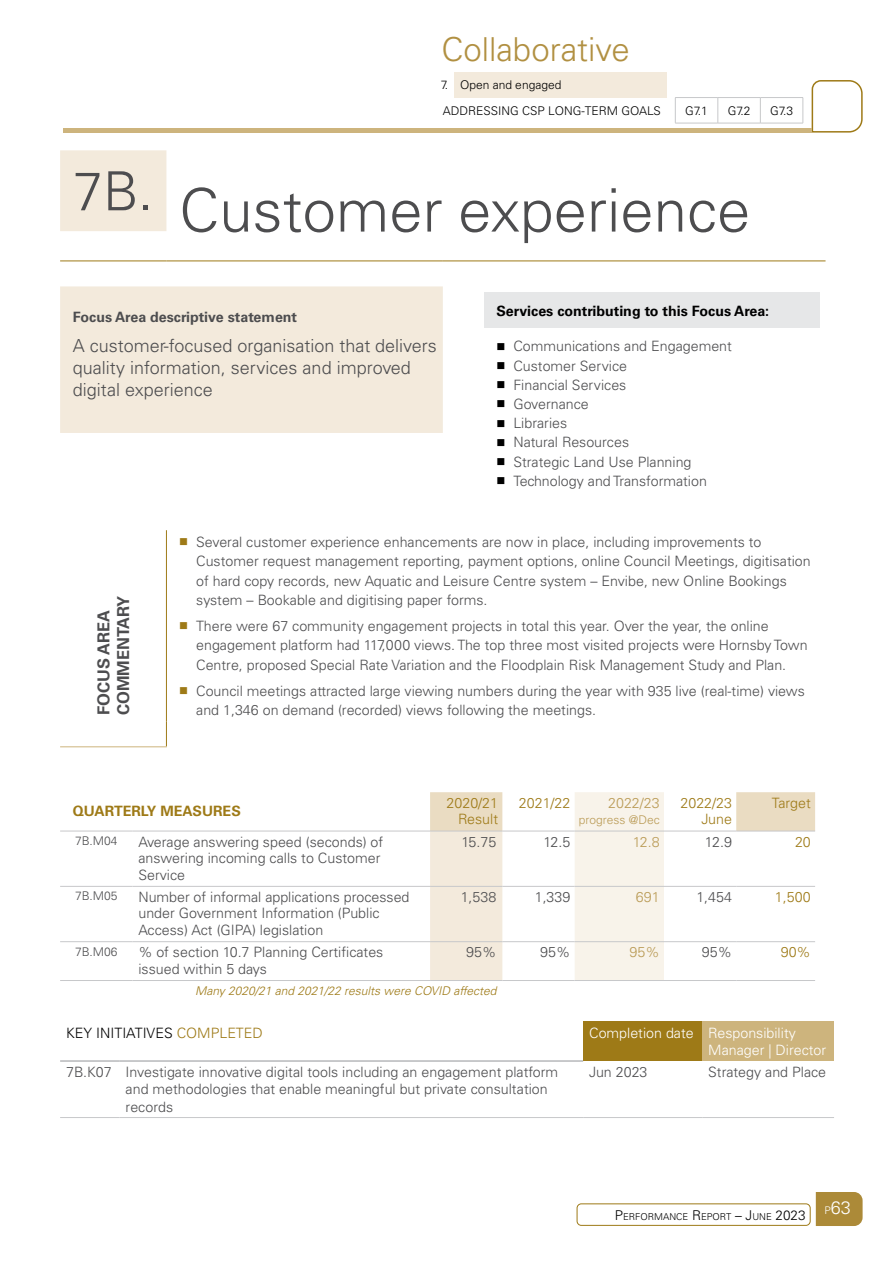
<style>
.page{position:relative;width:893px;height:1263px;background:#fff}
.page>*{position:absolute;margin:0;border:0;box-sizing:border-box;transform-origin:0 0}
.t1{font:300 60px "Univers LT Pro 45";color:#4d4d4f}
.t2{font:300 33px "Univers LT Pro 45";color:#b19042}
.t3{font:300 18px/21.6px "Univers LT Std";color:#4d4d4f}
.t4{font:300 18px "Univers LT Pro 45";color:#fff}
.t5{font:700 16.5px/19.5px "Univers LT Pro 65";color:#4d4d4f}
.t6{font:300 14.25px/19.2px "Univers LT Std";color:#4d4d4f}
.t7{font:300 14.25px/16.5px "Univers LT Pro 45";color:#4d4d4f}
.t8{font:300 14.25px/16.5px "Univers LT Std";color:#9e7a17;text-align:right}
.t9{font:300 14.25px/17.1px "Univers LT Pro 45";color:#fff}
.t10{font:700 14.25px "Univers LT Pro 65";color:#000}
.t11{font:700 14.25px "Univers LT Std";color:#4d4d4f}
.t12{font:300 14.25px "Univers LT Pro 45";color:#000}
.t13{font:700 14.25px "Univers LT Std";color:#9e7a17}
.t14{font:300 14.25px "Univers LT Std";color:#ba9b56}
.t15{font:300 12px/25.5px "Univers LT Pro 45";color:#000}
.t16{font:italic 300 12px "Univers LT Pro 45";color:#9e7a17}
.t17{font:300 12px "Univers LT Pro 45";color:#4d4d4f}
.t18{font:300 12px "Univers LT Std";color:#ba9b56}
.t19{font:300 9.45px "Univers LT Pro 45";color:#000}
.s1{color:#9e7a17}
.s2{font-size:13.5px}
.s3{font-size:10.5px}
</style>
<div class="page">
<svg style="left:811px;top:80px;width:52px;height:53px"></svg>
<div style="left:63px;top:128px;width:748px;height:5px;background:#cdb47d"></div>
<div style="left:454px;top:72px;width:213px;height:26px;background:#f3eadc"></div>
<hr style="left:675px;top:97px;width:43px;height:1px;background:#c7c8ca">
<svg style="left:675px;top:98px;width:1px;height:25px"></svg>
<hr style="left:718px;top:97px;width:42px;height:1px;background:#c7c8ca">
<svg style="left:718px;top:98px;width:1px;height:25px"></svg>
<hr style="left:760px;top:97px;width:43px;height:1px;background:#c7c8ca">
<svg style="left:760px;top:98px;width:1px;height:25px"></svg>
<svg style="left:803px;top:98px;width:1px;height:25px"></svg>
<hr style="left:675px;top:123px;width:43px;height:1px;background:#c7c8ca">
<hr style="left:718px;top:123px;width:42px;height:1px;background:#c7c8ca">
<hr style="left:760px;top:123px;width:43px;height:1px;background:#c7c8ca">
<div style="left:577px;top:1203px;width:233px;height:23px;border:1px solid #9e7a17;border-radius:4px"></div>
<div style="left:816px;top:1192px;width:47px;height:34px;background:#ac8a38"></div>
<svg style="left:60px;top:150px;width:383px;height:283px;fill:#f3eadc"></svg>
<hr style="left:166px;top:261px;width:277px;height:1px;background:#9e7a17">
<hr style="left:443px;top:261px;width:382px;height:1px;background:#9e7a17">
<hr style="left:60px;top:261px;width:106px;height:1px;background:#9e7a17">
<hr style="left:166px;top:530px;width:1px;height:191px;background:#9e7a17">
<svg style="left:166px;top:721px;width:1px;height:25px"></svg>
<hr style="left:60px;top:746px;width:107px;height:1px;background:#cdb47d">
<div style="left:484px;top:292px;width:335px;height:36px;background:#e6e7e8"></div>
<svg style="left:430px;top:792px;width:385px;height:188px"></svg>
<hr style="left:60px;top:886px;width:72px;height:1px;background:#c7c8ca">
<hr style="left:132px;top:886px;width:298px;height:1px;background:#c7c8ca">
<hr style="left:430px;top:886px;width:72px;height:1px;background:#c7c8ca">
<hr style="left:60px;top:941px;width:72px;height:1px;background:#c7c8ca">
<hr style="left:132px;top:941px;width:298px;height:1px;background:#c7c8ca">
<hr style="left:430px;top:941px;width:72px;height:1px;background:#c7c8ca">
<hr style="left:502px;top:831px;width:73px;height:1px;background:#c7c8ca">
<hr style="left:575px;top:831px;width:89px;height:1px;background:#c7c8ca">
<hr style="left:664px;top:831px;width:72px;height:1px;background:#c7c8ca">
<hr style="left:736px;top:831px;width:79px;height:1px;background:#c7c8ca">
<hr style="left:502px;top:980px;width:73px;height:1px;background:#c7c8ca">
<hr style="left:575px;top:980px;width:89px;height:1px;background:#c7c8ca">
<hr style="left:664px;top:980px;width:72px;height:1px;background:#c7c8ca">
<hr style="left:736px;top:980px;width:79px;height:1px;background:#c7c8ca">
<hr style="left:502px;top:886px;width:73px;height:1px;background:#c7c8ca">
<hr style="left:575px;top:886px;width:89px;height:1px;background:#c7c8ca">
<hr style="left:664px;top:886px;width:72px;height:1px;background:#c7c8ca">
<hr style="left:736px;top:886px;width:79px;height:1px;background:#c7c8ca">
<hr style="left:502px;top:941px;width:73px;height:1px;background:#c7c8ca">
<hr style="left:575px;top:941px;width:89px;height:1px;background:#c7c8ca">
<hr style="left:664px;top:941px;width:72px;height:1px;background:#c7c8ca">
<hr style="left:736px;top:941px;width:79px;height:1px;background:#c7c8ca">
<hr style="left:60px;top:831px;width:72px;height:1px;background:#c7c8ca">
<hr style="left:132px;top:831px;width:298px;height:1px;background:#c7c8ca">
<hr style="left:430px;top:831px;width:72px;height:1px;background:#c7c8ca">
<hr style="left:60px;top:980px;width:72px;height:1px;background:#c7c8ca">
<hr style="left:132px;top:980px;width:298px;height:1px;background:#c7c8ca">
<hr style="left:430px;top:980px;width:72px;height:1px;background:#c7c8ca">
<div style="left:583px;top:1021px;width:119px;height:40px;background:#9e7a17"></div>
<div style="left:702px;top:1021px;width:132px;height:40px;background:#cdb47d"></div>
<hr style="left:60px;top:1117px;width:60px;height:1px;background:#c7c8ca">
<hr style="left:120px;top:1117px;width:463px;height:1px;background:#c7c8ca">
<hr style="left:583px;top:1117px;width:119px;height:1px;background:#c7c8ca">
<hr style="left:702px;top:1117px;width:132px;height:1px;background:#c7c8ca">
<hr style="left:60px;top:1061px;width:60px;height:1px;background:#939598">
<hr style="left:120px;top:1061px;width:463px;height:1px;background:#939598">
<h2 class="t2" style="left:441px;top:27px;width:190px">Collaborative</h2>
<p class="t15" style="left:441px;top:72px;width:222px">7. Open and engaged<br>ADDRESSING CSP LONG-TERM GOALS</p>
<p class="t15" style="left:685px;top:97px;width:24px">G7.1</p>
<p class="t15" style="left:728px;top:97px;width:24px">G7.2</p>
<p class="t15" style="left:770px;top:97px;width:24px">G7.3</p>
<h1 class="t1" style="left:73px;top:171px;width:679px"><sup>7B.</sup> Customer experience</h1>
<p class="t11" style="left:73px;top:309px;width:226px">Focus Area descriptive statement</p>
<p class="t3" style="left:73px;top:335px;width:365px">A customer-focused organisation that delivers quality information, services and improved digital experience</p>
<p class="t10" style="left:496px;top:300px;width:274px">Services contributing to this Focus Area:</p>
<p class="t6" style="left:513px;top:337px;width:220px">Communications and Engagement<br>Customer Service<br>Financial Services<br>Governance<br>Libraries<br>Natural Resources<br>Strategic Land Use Planning<br>Technology and Transformation</p>
<p class="t5" style="left:93px;top:715px;width:121px;rotate:-90deg">FOCUS AREA<br>COMMENTARY</p>
<p class="t6" style="left:196px;top:532px;width:616px">Several customer experience enhancements are now in place, including improvements to Customer request management reporting, payment options, online Council Meetings, digitisation of hard copy records, new Aquatic and Leisure Centre system – Envibe, new Online Bookings system – Bookable and digitising paper forms.</p>
<p class="t6" style="left:196px;top:616px;width:613px">There were 67 community engagement projects in total this year. Over the year, the online engagement platform had 117,000 views. The top three most visited projects were Hornsby Town<br>Centre, proposed Special Rate Variation and the Floodplain Risk Management Study and Plan.</p>
<p class="t6" style="left:196px;top:681px;width:610px">Council meetings attracted large viewing numbers during the year with 935 live (real-time) views and 1,346 on demand (recorded) views following the meetings.</p>
<p class="t13" style="left:73px;top:802px;width:169px">QUARTERLY MEASURES</p>
<p class="t8" style="left:447px;top:794px;width:53px">2020/21<br>Result</p>
<p class="t8" style="left:519px;top:794px;width:53px">2021/22</p>
<p class="t14" style="left:608px;top:794px;width:53px">2022/23</p>
<p class="t18" style="left:579px;top:813px;width:82px">progress @Dec</p>
<p class="t8" style="left:680px;top:794px;width:53px">2022/23<br>June</p>
<p class="t8" style="left:772px;top:794px;width:41px">Target</p>
<p class="t17" style="left:75px;top:833px;width:44px">7B.M04</p>
<p class="t7" style="left:138px;top:833px;width:246px">Average answering speed (seconds) of answering incoming calls to Customer<br>Service</p>
<p class="t7" style="left:461px;top:833px;width:36px">15.75</p>
<p class="t6" style="left:543px;top:832px;width:29px">12.5</p>
<p class="t14" style="left:633px;top:833px;width:29px">12.8</p>
<p class="t6" style="left:705px;top:832px;width:29px">12.9</p>
<p class="t8" style="left:795px;top:833px;width:17px">20</p>
<p class="t17" style="left:75px;top:888px;width:44px">7B.M05</p>
<p class="t7" style="left:138px;top:888px;width:273px">Number of informal applications processed under Government Information (Public<br>Access) Act (GIPA) legislation</p>
<p class="t7" style="left:461px;top:888px;width:37px">1,538</p>
<p class="t6" style="left:535px;top:887px;width:37px">1,339</p>
<p class="t14" style="left:636px;top:888px;width:25px">691</p>
<p class="t6" style="left:696px;top:887px;width:37px">1,454</p>
<p class="t8" style="left:775px;top:889px;width:37px">1,500</p>
<p class="t17" style="left:75px;top:943px;width:44px">7B.M06</p>
<p class="t7" style="left:138px;top:943px;width:246px">% of section 10.7 Planning Certificates issued within 5 days</p>
<p class="t7" style="left:466px;top:943px;width:32px">95%</p>
<p class="t6" style="left:540px;top:942px;width:32px">95%</p>
<p class="t14" style="left:630px;top:943px;width:32px">95%</p>
<p class="t6" style="left:702px;top:942px;width:32px">95%</p>
<p class="t8" style="left:781px;top:944px;width:32px">90%</p>
<p class="t16" style="left:195px;top:983px;width:303px">Many 2020/21 and 2021/22 results were COVID affected</p>
<p class="t12" style="left:66px;top:1023px;width:198px">KEY INITIATIVES <span class="s1">COMPLETED</span></p>
<p class="t9" style="left:708px;top:1024px;width:119px;text-indent:-119px">Completion date Responsibility<br>Manager | Director</p>
<p class="t6" style="left:126px;top:1064px;width:434px;line-height:17.1px;text-indent:-60px">7B.K07 Investigate innovative digital tools including an engagement platform and methodologies that enable meaningful but private consultation records</p>
<p class="t6" style="left:589px;top:1063px;width:60px">Jun 2023</p>
<p class="t6" style="left:708px;top:1063px;width:119px">Strategy and Place</p>
<p class="t19" style="left:615px;top:1210px;width:192px"><span class="s2">P</span>ERFORMANCE <span class="s2">R</span> EPORT <span class="s2">– J</span>UNE <span class="s2">2023</span></p>
<p class="t4" style="left:824px;top:1196px;width:28px"><span class="s3">P</span>63</p>
</div>
